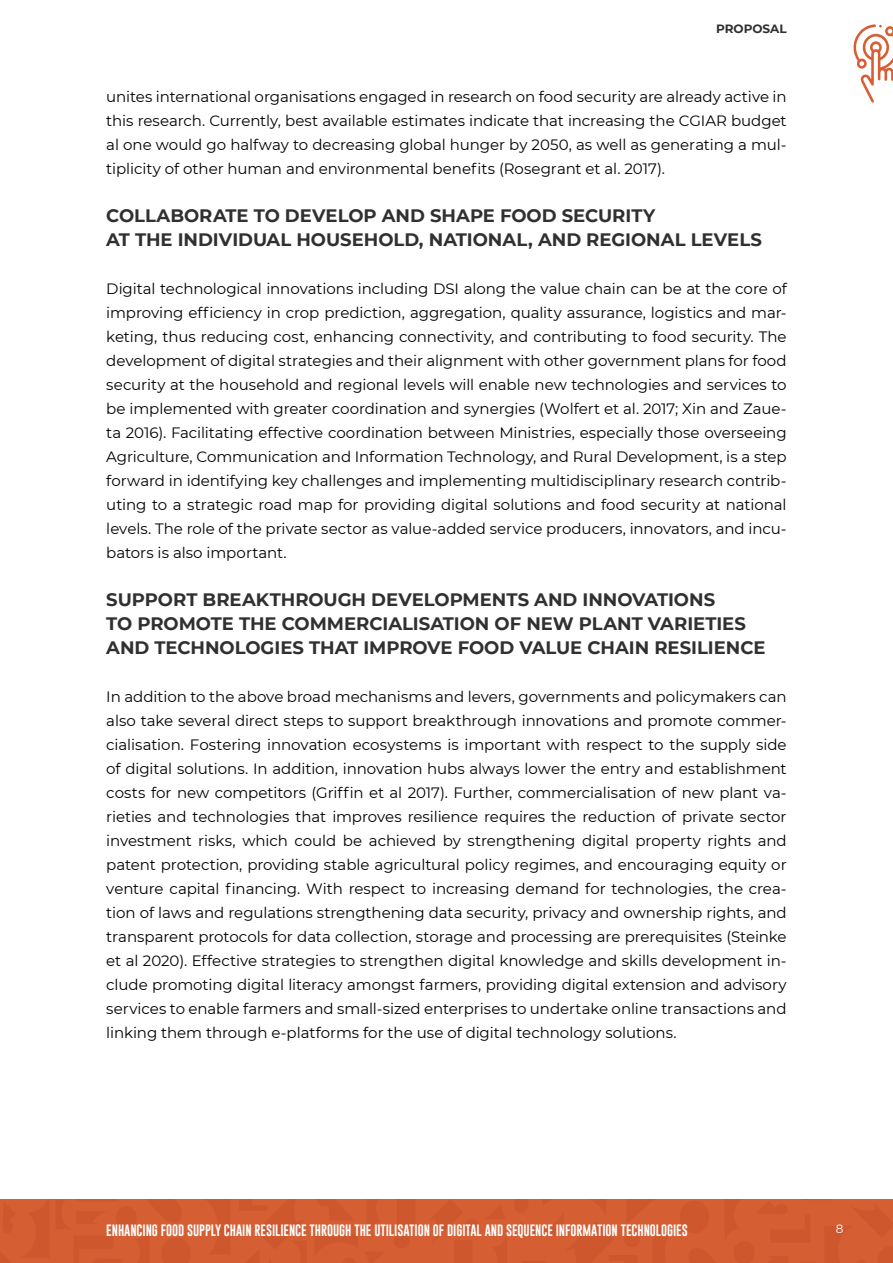
<style>
.page{position:relative;width:893px;height:1263px;background:#fff}
.page>*{position:absolute;margin:0;border:0;box-sizing:border-box;transform-origin:0 0}
.t1{font:700 18px/24px "Montserrat";color:#2f302f}
.t2{font:15px/24px "Montserrat";letter-spacing:-.005em;color:#000;text-align:justify}
.t3{font:12px "Gobold";letter-spacing:-.005em;color:#fff}
.t4{font:700 12px "Montserrat";color:#2f302f}
.t5{font:12px "Montserrat";color:#fff}
</style>
<div class="page">
<div style="left:0;top:1199px;width:893px;height:64px;background:#d65e33"></div>
<svg style="left:853px;top:24px;width:40px;height:79px"></svg>
<p class="t4" style="left:716px;top:20px;width:72px">PROPOSAL</p>
<p class="t2" style="left:106px;top:84px;width:682px">unites international organisations engaged in research on food security are already active in this research. Currently, best available estimates indicate that increasing the CGIAR budget al one would go halfway to decreasing global hunger by 2050, as well as generating a mul&shy;tiplicity of other human and environmental benefits (Rosegrant et al. 2017).</p>
<p class="t1" style="left:106px;top:203px;width:657px">COLLABORATE TO DEVELOP AND SHAPE FOOD SECURITY<br>AT THE INDIVIDUAL HOUSEHOLD, NATIONAL, AND REGIONAL LEVELS</p>
<p class="t2" style="left:106px;top:276px;width:682px">Digital technological innovations including DSI along the value chain can be at the core of improving efficiency in crop prediction, aggregation, quality assurance, logistics and mar&shy;keting, thus reducing cost, enhancing connectivity, and contributing to food security. The development of digital strategies and their alignment with other government plans for food security at the household and regional levels will enable new technologies and services to be implemented with greater coordination and synergies (Wolfert et al. 2017; Xin and Zaue&shy;ta 2016). Facilitating effective coordination between Ministries, especially those overseeing Agriculture, Communication and Information Technology, and Rural Development, is a step forward in identifying key challenges and implementing multidisciplinary research contrib&shy;uting to a strategic road map for providing digital solutions and food security at national levels. The role of the private sector as value-added service producers, innovators, and incu&shy;bators is also important.</p>
<p class="t1" style="left:106px;top:587px;width:661px">SUPPORT BREAKTHROUGH DEVELOPMENTS AND INNOVATIONS<br>TO PROMOTE THE COMMERCIALISATION OF NEW PLANT VARIETIES<br>AND TECHNOLOGIES THAT IMPROVE FOOD VALUE CHAIN RESILIENCE</p>
<p class="t2" style="left:106px;top:684px;width:682px">In addition to the above broad mechanisms and levers, governments and policymakers can also take several direct steps to support breakthrough innovations and promote commer&shy;cialisation. Fostering innovation ecosystems is important with respect to the supply side of digital solutions. In addition, innovation hubs always lower the entry and establishment costs for new competitors (Griffin et al 2017). Further, commercialisation of new plant va&shy;rieties and technologies that improves resilience requires the reduction of private sector investment risks, which could be achieved by strengthening digital property rights and patent protection, providing stable agricultural policy regimes, and encouraging equity or venture capital financing. With respect to increasing demand for technologies, the crea&shy;tion of laws and regulations strengthening data security, privacy and ownership rights, and transparent protocols for data collection, storage and processing are prerequisites (Steinke et al 2020). Effective strategies to strengthen digital knowledge and skills development in&shy;clude promoting digital literacy amongst farmers, providing digital extension and advisory services to enable farmers and small-sized enterprises to undertake online transactions and linking them through e-platforms for the use of digital technology solutions.</p>
<p class="t3" style="left:106px;top:1223px;width:583px">ENHANCING FOOD SUPPLY CHAIN RESILIENCE THROUGH THE UTILISATION OF DIGITAL AND SEQUENCE INFORMATION TECHNOLOGIES</p>
<p class="t5" style="left:836px;top:1221px;width:9px">8</p>
</div>
